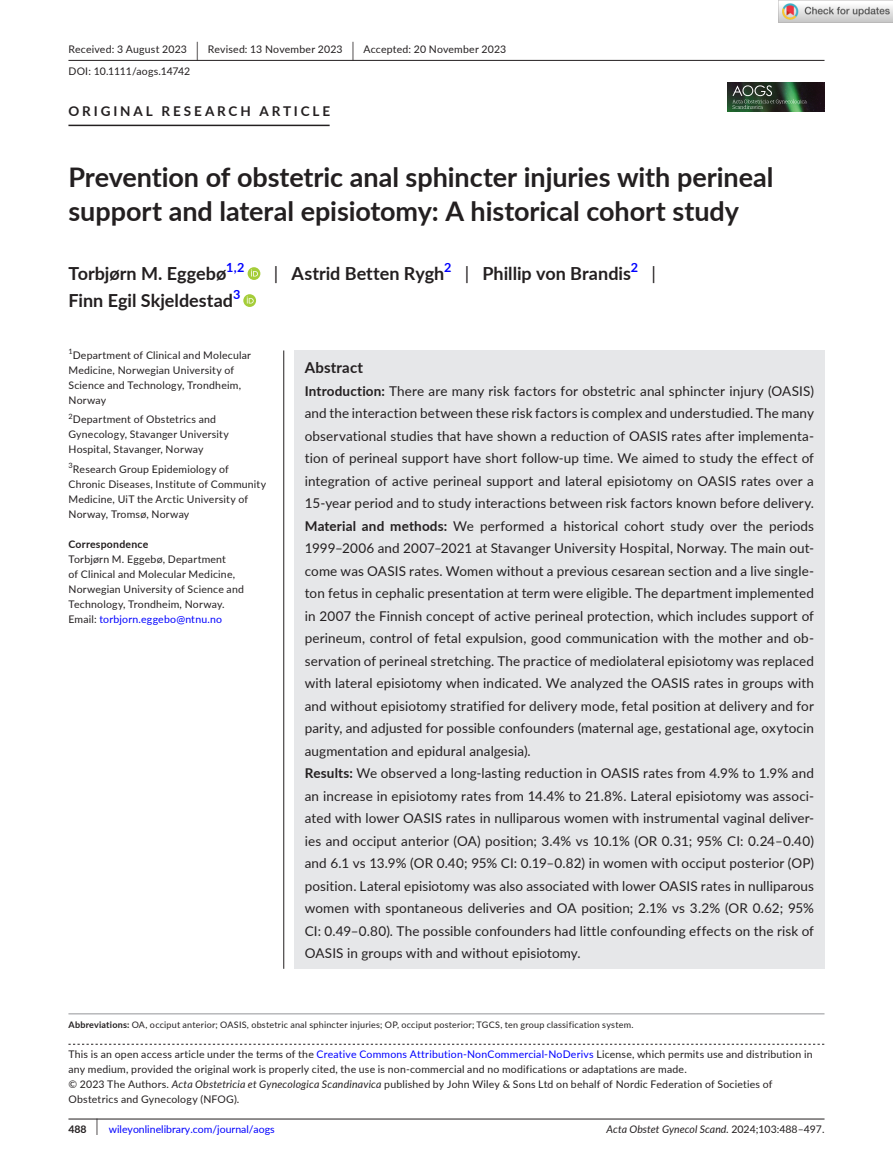
<style>
.page{position:relative;width:893px;height:1174px;background:#fff}
.page>*{position:absolute;margin:0;border:0;box-sizing:border-box;transform-origin:0 0}
.t1{font:700 27px/34.5px "Lato";color:#231f20}
.t2{font:700 18px "Lato";color:#231f20}
.t3{font:18px "Lato";color:#231f20}
.t4{font:700 15px "Lato";letter-spacing:.015em;color:#231f20}
.t5{font:13.5px/22.5px "Lato";letter-spacing:.01em;color:#231f20}
.t6{font:700 13.5px "Lato";letter-spacing:.215em;color:#231f20}
.t7{font:700 12.6px "Lato";color:#00f}
.t8{font:10.5px/15px "Lato";letter-spacing:.02em;color:#231f20}
.t9{font:italic 10.5px "Lato";color:#231f20}
.t10{font:10.5px "Lato";color:#00f}
.t11{font:700 10.5px "Lato";letter-spacing:.02em;color:#231f20}
.t12{font:9px "Lato";letter-spacing:.025em;color:#231f20}
.t13{font:7.35px "Lato";color:#231f20}
.s1{font-size:19.65px}
.s2{font-weight:400}
.s3{color:#00f}
.s4{font-weight:700}
.s5{font-style:italic}
.s6{font-weight:700;color:#231f20}
.s7{font-size:17.4px;color:#231f20}
.s8{font-style:normal}
</style>
<div class="page">
<hr style="left:68px;top:1118px;width:756px;height:1px;background:#231f20">
<img style="left:728px;top:82px;width:96px;height:30px">
<svg style="left:732px;top:85px;width:75px;height:24px;background:#3e5843"></svg>
<hr style="left:68px;top:60px;width:756px;height:1px;background:#231f20">
<hr style="left:68px;top:125px;width:262px;height:1px;background:#231f20">
<svg style="left:248px;top:267px;width:12px;height:13px"></svg>
<svg style="left:251px;top:269px;width:7px;height:7px"></svg>
<svg style="left:243px;top:294px;width:13px;height:13px"></svg>
<svg style="left:247px;top:296px;width:7px;height:7px"></svg>
<svg style="left:68px;top:1043px;width:756px;height:1px"></svg>
<hr style="left:68px;top:1013px;width:756px;height:1px;background:#939598">
<div style="left:294px;top:350px;width:530px;height:618px;background:#e6e7e9"></div>
<hr style="left:283px;top:350px;width:1px;height:618px;background:#231f20">
<img style="left:779px;top:0;width:114px;height:23px">
<p class="t8" style="left:68px;top:38px;width:439px;line-height:21.8px">Received: 3 August 2023 <span class="s1">|</span> Revised: 13 November 2023 <span class="s1">|</span> Accepted: 20 November 2023<br>DOI: 10.1111/aogs.14742</p>
<p class="t6" style="left:68px;top:101px;width:263px">ORIGINAL RESEARCH ARTICLE</p>
<h1 class="t1" style="left:68px;top:159px;width:706px">Prevention of obstetric anal sphincter injuries with perineal support and lateral episiotomy: A historical cohort study</h1>
<h2 class="t2" style="left:68px;top:260px;width:159px">Torbjørn M. Eggebø</h2>
<p class="t7" style="left:226px;top:258px;width:20px">1,2</p>
<h2 class="t2" style="left:274px;top:260px;width:172px"><span class="s2">|</span> Astrid Betten Rygh</h2>
<p class="t7" style="left:444px;top:258px;width:9px">2</p>
<h2 class="t2" style="left:465px;top:260px;width:167px"><span class="s2">|</span> Phillip von Brandis</h2>
<p class="t7" style="left:631px;top:258px;width:9px">2</p>
<h2 class="t3" style="left:651px;top:260px;width:6px">|</h2>
<h2 class="t2" style="left:68px;top:287px;width:166px">Finn Egil Skjeldestad</h2>
<p class="t7" style="left:233px;top:285px;width:9px">3</p>
<p class="t13" style="left:68px;top:346px;width:6px">1</p>
<p class="t8" style="left:68px;top:347px;width:184px;text-indent:4px">Department of Clinical and Molecular<br>Medicine, Norwegian University of<br>Science and Technology, Trondheim,<br>Norway</p>
<p class="t8" style="left:68px;top:412px;width:162px"><sup>2</sup>Department of Obstetrics and<br>Gynecology, Stavanger University<br>Hospital, Stavanger, Norway</p>
<p class="t8" style="left:68px;top:461px;width:199px"><sup>3</sup>Research Group Epidemiology of Chronic Diseases, Institute of Community Medicine, UiT the Arctic University of Norway, Tromsø, Norway</p>
<p class="t11" style="left:68px;top:536px;width:81px">Correspondence</p>
<p class="t8" style="left:68px;top:551px;width:177px">Torbjørn M. Eggebø, Department<br>of Clinical and Molecular Medicine, Norwegian University of Science and Technology, Trondheim, Norway.<br>Email: <span class="s3">torbjorn.eggebo@ntnu.no</span></p>
<p class="t4" style="left:305px;top:356px;width:60px">Abstract</p>
<p class="t5" style="left:305px;top:379px;width:511px"><span class="s4">Introduction:</span> There are many risk factors for obstetric anal sphincter injury (OASIS) and the interaction between these risk factors is complex and understudied. The many observational studies that have shown a reduction of OASIS rates after implementa&shy;tion of perineal support have short follow-up time. We aimed to study the effect of integration of active perineal support and lateral episiotomy on OASIS rates over a 15-year period and to study interactions between risk factors known before delivery.<br><span class="s4">Material and methods:</span> We performed a historical cohort study over the periods 1999–2006 and 2007–2021 at Stavanger University Hospital, Norway. The main out&shy;come was OASIS rates. Women without a previous cesarean section and a live single&shy;ton fetus in cephalic presentation at term were eligible. The department implemented in 2007 the Finnish concept of active perineal protection, which includes support of perineum, control of fetal expulsion, good communication with the mother and ob&shy;servation of perineal stretching. The practice of mediolateral episiotomy was replaced with lateral episiotomy when indicated. We analyzed the OASIS rates in groups with and without episiotomy stratified for delivery mode, fetal position at delivery and for parity, and adjusted for possible confounders (maternal age, gestational age, oxytocin augmentation and epidural analgesia).<br><span class="s4">Results:</span> We observed a long-lasting reduction in OASIS rates from 4.9% to 1.9% and an increase in episiotomy rates from 14.4% to 21.8%. Lateral episiotomy was associ&shy;ated with lower OASIS rates in nulliparous women with instrumental vaginal deliver&shy;ies and occiput anterior (OA) position; 3.4% vs 10.1% (OR 0.31; 95% CI: 0.24–0.40) and 6.1 vs 13.9% (OR 0.40; 95% CI: 0.19–0.82) in women with occiput posterior (OP) position. Lateral episiotomy was also associated with lower OASIS rates in nulliparous women with spontaneous deliveries and OA position; 2.1% vs 3.2% (OR 0.62; 95% CI: 0.49–0.80). The possible confounders had little confounding effects on the risk of OASIS in groups with and without episiotomy.</p>
<p class="t12" style="left:68px;top:1018px;width:567px"><span class="s4">Abbreviations:</span> OA, occiput anterior; OASIS, obstetric anal sphincter injuries; OP, occiput posterior; TGCS, ten group classification system.</p>
<p class="t8" style="left:68px;top:1046px;width:746px">This is an open access article under the terms of the <span class="s3">Creative Commons Attribution-NonCommercial-NoDerivs</span> License, which permits use and distribution in any medium, provided the original work is properly cited, the use is non-commercial and no modifications or adaptations are made.<br>© 2023 The Authors. <span class="s5">Acta Obstetricia et Gynecologica Scandinavica</span> published by John Wiley &amp; Sons Ltd on behalf of Nordic Federation of Societies of Obstetrics and Gynecology (NFOG).</p>
<p class="t10" style="left:68px;top:1121px;width:208px"><span class="s6">488</span> <span class="s7">|</span> wileyonlinelibrary.com/journal/aogs</p>
<p class="t9" style="left:607px;top:1121px;width:219px">Acta Obstet Gynecol Scand. <span class="s8">2024;103:488–497.</span></p>
</div>
